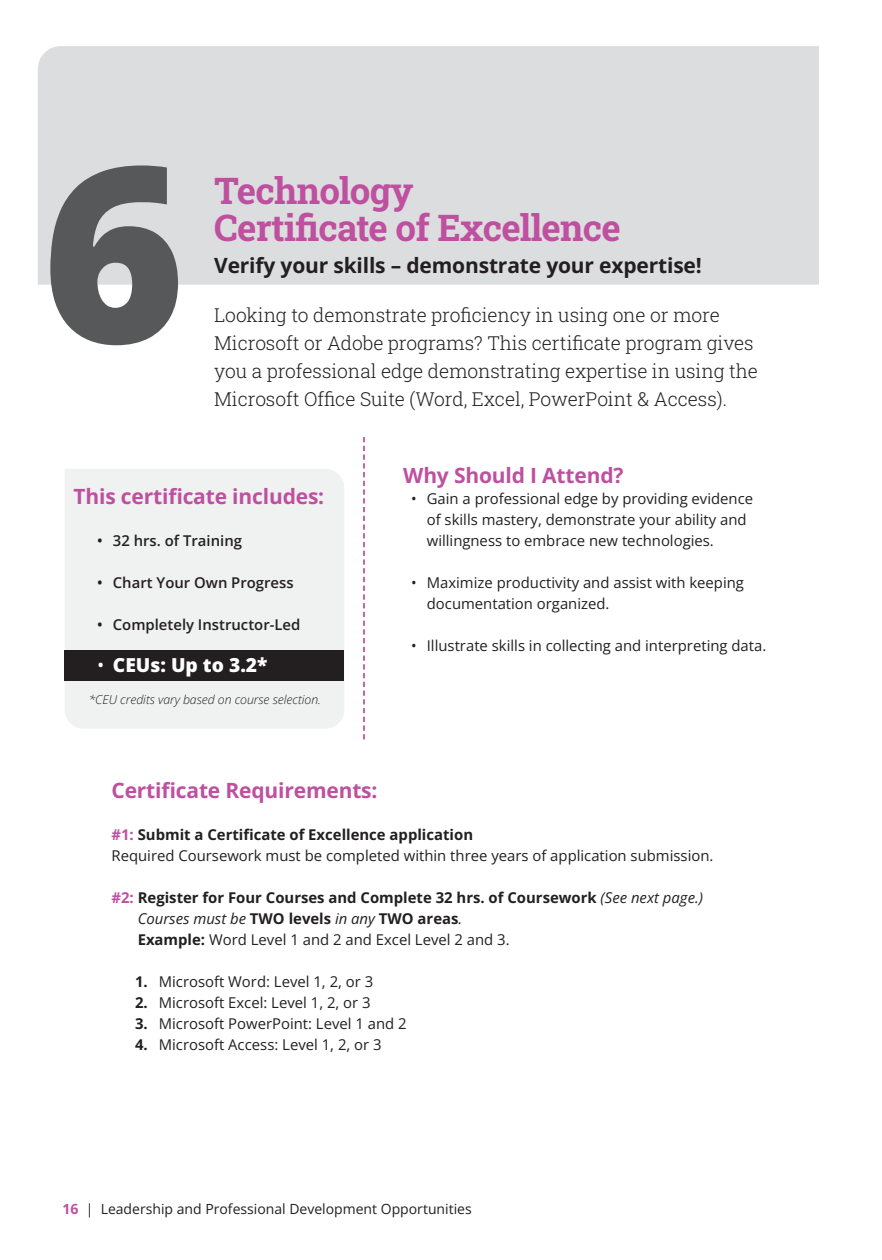
<style>
.page{position:relative;width:882px;height:1260px;background:#fff}
.page>*{position:absolute;margin:0;border:0;box-sizing:border-box;transform-origin:0 0}
.a_head{font:800 245px "Open Sans";color:#57585a}
.Certificate_name_purple{font:700 36.75px "Roboto Slab";letter-spacing:-.02em;color:#be509f}
.B_head_purple{font:700 21px "Open Sans";letter-spacing:-.01em;color:#be509f}
.B_head_purple-2{font:700 21px "Open Sans";letter-spacing:-.01em;color:#231f20}
.Academy_intro{font:300 19.25px/28px "Roboto Slab";letter-spacing:-.005em;color:#231f20}
.t1{font:800 19.25px "Open Sans";color:#fff}
.c_head{font:14.88px/21px "Open Sans";color:#231f20}
.c_head-2{font:700 14.88px/21px "Open Sans";color:#231f20}
.t2{font:600 14.88px "Open Sans";color:#231f20}
.t3{font:14px "Open Sans";color:#231f20}
.footnote{font:italic 300 12.25px "Open Sans";letter-spacing:-.005em;color:#231f20}
.s1{font-weight:400}
.s2{color:#be509f}
.s3{font-weight:400;font-style:italic}
.s4{font-weight:700}
.s5{font-weight:700;color:#be509f}
</style>
<div class="page">
<div style="left:65px;top:469px;width:279px;height:260px;background:#f0f1f1"></div>
<div style="left:65px;top:650px;width:279px;height:30px;background:#231f20"></div>
<div style="left:38px;top:46px;width:781px;height:239px;background:#dcdddf"></div>
<svg style="left:363px;top:437px;width:2px;height:302px"></svg>
<p class="a_head" style="left:42px;top:86px;width:145px">6</p>
<p class="Certificate_name_purple" style="left:214px;top:165px;width:201px">Technology</p>
<p class="Certificate_name_purple" style="left:214px;top:202px;width:408px">Certificate of Excellence</p>
<p class="B_head_purple-2" style="left:214px;top:251px;width:489px">Verify your skills – demonstrate your expertise!</p>
<p class="Academy_intro" style="left:214px;top:301px;width:545px">Looking to demonstrate proficiency in using one or more Microsoft or Adobe programs? This certificate program gives you a professional edge demonstrating expertise in using the Microsoft Office Suite (Word, Excel, PowerPoint &amp; Access).</p>
<p class="B_head_purple" style="left:74px;top:482px;width:252px">This certificate includes:</p>
<p class="t2" style="left:97px;top:530px;width:146px">• 32 hrs. of Training</p>
<p class="t2" style="left:97px;top:572px;width:198px">• Chart Your Own Progress</p>
<p class="t2" style="left:97px;top:614px;width:205px">• Completely Instructor-Led</p>
<p class="t1" style="left:97px;top:652px;width:172px"><span class="s1">•</span> CEUs: Up to 3.2*</p>
<p class="footnote" style="left:89px;top:690px;width:234px">*CEU credits vary based on course selection.</p>
<p class="B_head_purple" style="left:403px;top:461px;width:222px">Why Should I Attend?</p>
<p class="c_head" style="left:427px;top:488px;width:328px;text-indent:-16px">• Gain a professional edge by providing evidence of skills mastery, demonstrate your ability and willingness to embrace new technologies.</p>
<p class="c_head" style="left:427px;top:572px;width:319px;text-indent:-16px">• Maximize productivity and assist with keeping documentation organized.</p>
<p class="c_head" style="left:411px;top:635px;width:357px">• Illustrate skills in collecting and interpreting data.</p>
<p class="B_head_purple" style="left:112px;top:776px;width:268px">Certificate Requirements:</p>
<p class="c_head-2" style="left:112px;top:824px;width:363px"><span class="s2">#1:</span> Submit a Certificate of Excellence application</p>
<p class="c_head" style="left:112px;top:845px;width:603px">Required Coursework must be completed within three years of application submission.</p>
<p class="c_head-2" style="left:138px;top:887px;width:567px;text-indent:-26px"><span class="s2">#2:</span> Register for Four Courses and Complete 32 hrs. of Coursework <span class="s3">(See next page.)<br>Courses must be</span> TWO levels <span class="s3">in any</span> TWO areas<span class="s3">.<br></span>Example: <span class="s1">Word Level 1 and 2 and Excel Level 2 and 3.</span></p>
<p class="c_head" style="left:135px;top:971px;width:240px"><span class="s4">1.</span> Microsoft Word: Level 1, 2, or 3</p>
<p class="c_head" style="left:135px;top:992px;width:237px"><span class="s4">2.</span> Microsoft Excel: Level 1, 2, or 3</p>
<p class="c_head" style="left:135px;top:1013px;width:273px"><span class="s4">3.</span> Microsoft PowerPoint: Level 1 and 2</p>
<p class="c_head" style="left:135px;top:1034px;width:248px"><span class="s4">4.</span> Microsoft Access: Level 1, 2, or 3</p>
<p class="t3" style="left:62px;top:1200px;width:411px"><span class="s5">16</span> | Leadership and Professional Development Opportunities</p>
</div>
